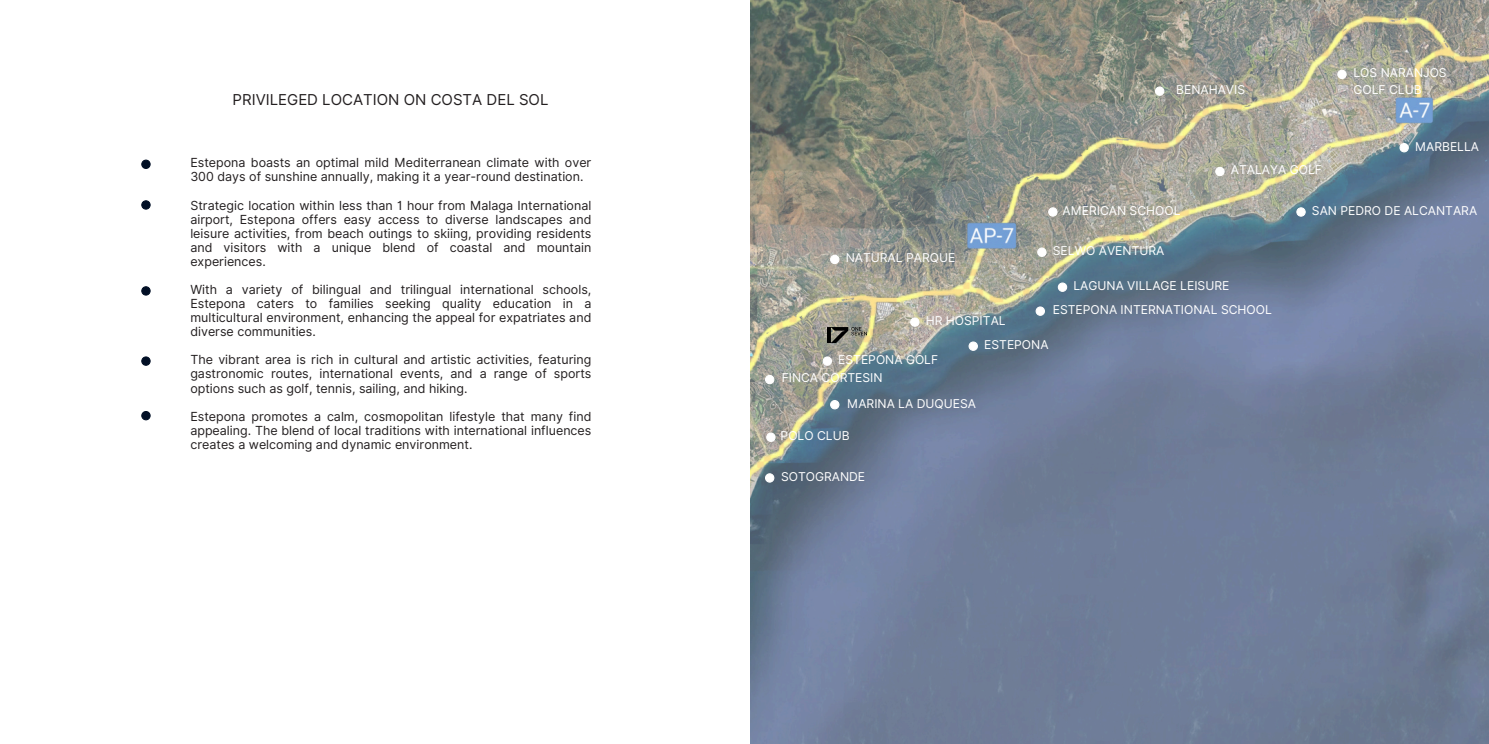
<style>
.page{position:relative;width:1489px;height:744px;background:#fff}
.page>*{position:absolute;margin:0;border:0;box-sizing:border-box;transform-origin:0 0}
.t1{font:15px "Inter";color:#231f20}
.t2{font:12.5px/14px "Inter";color:#231f20;text-align:justify}
.t3{font:12.12px/16.9px "Inter";color:#fff}
</style>
<div class="page">
<img style="left:750px;top:0;width:739px;height:743px">
<svg style="left:141px;top:411px;width:10px;height:9px"></svg>
<svg style="left:141px;top:356px;width:10px;height:10px"></svg>
<svg style="left:1296px;top:207px;width:10px;height:10px"></svg>
<svg style="left:830px;top:255px;width:9px;height:9px"></svg>
<svg style="left:1399px;top:143px;width:10px;height:9px"></svg>
<svg style="left:822px;top:356px;width:10px;height:10px"></svg>
<svg style="left:968px;top:341px;width:10px;height:10px"></svg>
<svg style="left:1048px;top:207px;width:9px;height:10px"></svg>
<svg style="left:765px;top:473px;width:9px;height:9px"></svg>
<svg style="left:1155px;top:86px;width:9px;height:10px"></svg>
<svg style="left:141px;top:200px;width:10px;height:10px"></svg>
<svg style="left:141px;top:159px;width:10px;height:10px"></svg>
<svg style="left:141px;top:286px;width:10px;height:9px"></svg>
<svg style="left:910px;top:317px;width:9px;height:10px"></svg>
<img style="left:828px;top:327px;width:38px;height:15px">
<svg style="left:766px;top:432px;width:9px;height:10px"></svg>
<svg style="left:1058px;top:282px;width:9px;height:10px"></svg>
<svg style="left:830px;top:400px;width:9px;height:9px"></svg>
<svg style="left:1037px;top:247px;width:9px;height:10px"></svg>
<svg style="left:765px;top:375px;width:9px;height:9px"></svg>
<svg style="left:1337px;top:70px;width:9px;height:9px"></svg>
<svg style="left:1215px;top:167px;width:9px;height:9px"></svg>
<svg style="left:1035px;top:306px;width:10px;height:10px"></svg>
<p class="t1" style="left:233px;top:90px;width:317px">PRIVILEGED LOCATION ON COSTA DEL SOL</p>
<p class="t2" style="left:190px;top:156px;width:403px">Estepona boasts an optimal mild Mediterranean climate with over<br>300 days of sunshine annually, making it a year-round destination.</p>
<p class="t2" style="left:190px;top:198px;width:403px">Strategic location within less than 1 hour from Malaga International airport, Estepona offers easy access to diverse landscapes and leisure activities, from beach outings to skiing, providing residents and visitors with a unique blend of coastal and mountain experiences.</p>
<p class="t2" style="left:190px;top:282px;width:403px">With a variety of bilingual and trilingual international schools, Estepona caters to families seeking quality education in a multicultural environment, enhancing the appeal for expatriates and diverse communities.</p>
<p class="t2" style="left:190px;top:353px;width:403px">The vibrant area is rich in cultural and artistic activities, featuring gastronomic routes, international events, and a range of sports options such as golf, tennis, sailing, and hiking.</p>
<p class="t2" style="left:190px;top:409px;width:403px">Estepona promotes a calm, cosmopolitan lifestyle that many find appealing. The blend of local traditions with international influences creates a welcoming and dynamic environment.</p>
<p class="t3" style="left:1176px;top:81px;width:70px">BENAHAVIS</p>
<p class="t3" style="left:1231px;top:161px;width:93px">ATALAYA GOLF</p>
<p class="t3" style="left:1353px;top:64px;width:95px">LOS NARANJOS<br>GOLF CLUB</p>
<p class="t3" style="left:1415px;top:138px;width:66px">MARBELLA</p>
<p class="t3" style="left:846px;top:249px;width:111px">NATURAL PARQUE</p>
<p class="t3" style="left:926px;top:312px;width:81px">HR HOSPITAL</p>
<p class="t3" style="left:1062px;top:202px;width:119px">AMERICAN SCHOOL</p>
<p class="t3" style="left:1053px;top:242px;width:113px">SELWO AVENTURA</p>
<p class="t3" style="left:1073px;top:277px;width:157px">LAGUNA VILLAGE LEISURE</p>
<p class="t3" style="left:1053px;top:301px;width:221px">ESTEPONA INTERNATIONAL SCHOOL</p>
<p class="t3" style="left:838px;top:351px;width:102px">ESTEPONA GOLF</p>
<p class="t3" style="left:782px;top:369px;width:102px">FINCA CORTESIN</p>
<p class="t3" style="left:847px;top:394px;width:130px">MARINA LA DUQUESA</p>
<p class="t3" style="left:781px;top:427px;width:71px">POLO CLUB</p>
<p class="t3" style="left:984px;top:336px;width:66px">ESTEPONA</p>
<p class="t3" style="left:781px;top:468px;width:86px">SOTOGRANDE</p>
<p class="t3" style="left:1312px;top:202px;width:167px">SAN PEDRO DE ALCANTARA</p>
</div>
